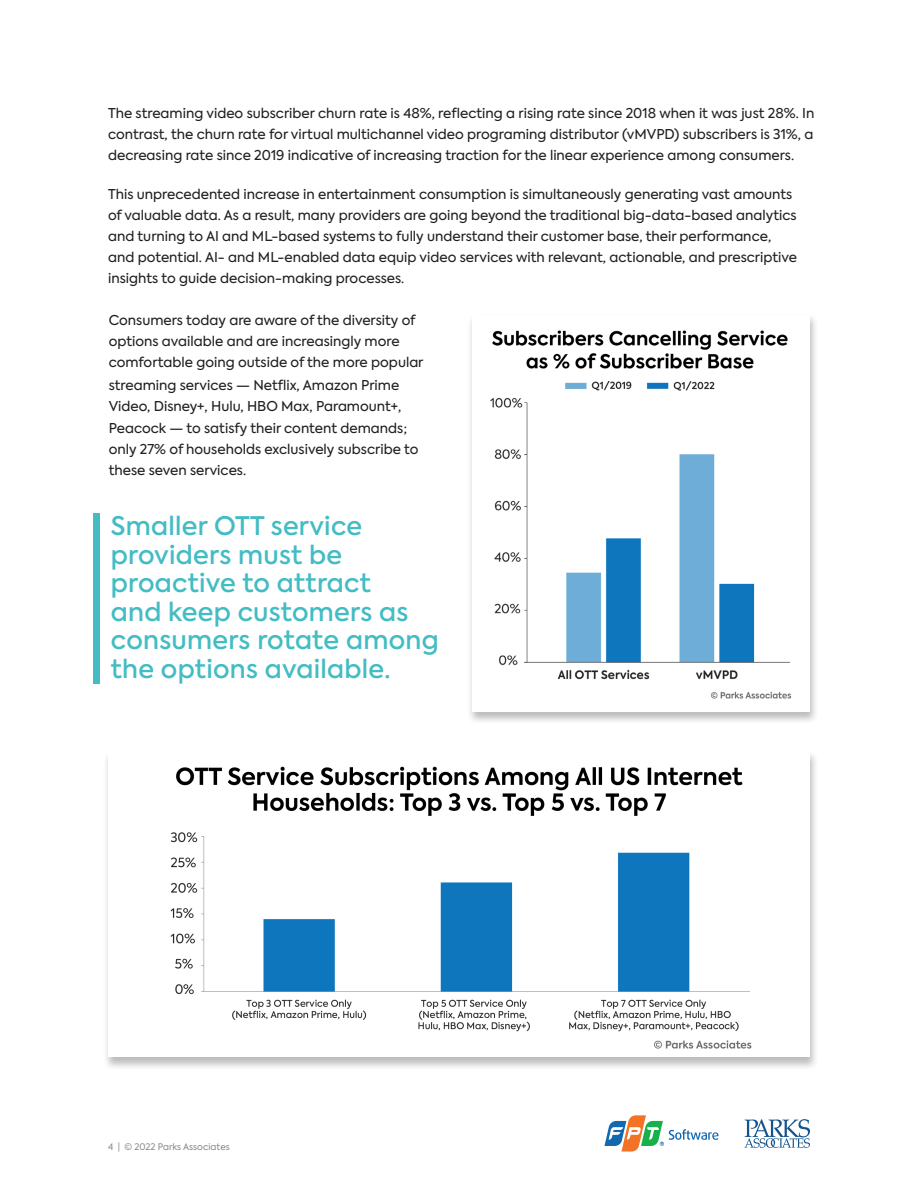
<style>
.page{position:relative;width:918px;height:1188px;background:#fff}
.page>*{position:absolute;margin:0;border:0;box-sizing:border-box;transform-origin:0 0}
.Call_Out_New{font:500 25.5px/28.5px "Axiforma";letter-spacing:.01em;color:#43bcc4}
.Body_Main{font:13.5px/21px "Axiforma";color:#231f20}
.t1{font:9px "Axiforma";color:#85888b}
</style>
<div class="page">
<svg style="left:604px;top:1115px;width:115px;height:37px"></svg>
<div style="left:467px;top:314px;width:352px;height:410px;background:#231f20;opacity:.3"></div>
<div style="left:472px;top:315px;width:338px;height:397px;background:#fff"></div>
<div style="left:103px;top:750px;width:716px;height:320px;background:#231f20;opacity:.3"></div>
<div style="left:108px;top:752px;width:702px;height:306px;background:#fff"></div>
<img style="left:490px;top:330px;width:302px;height:369px">
<img style="left:170px;top:766px;width:582px;height:283px">
<svg style="left:744px;top:1119px;width:66px;height:29px"></svg>
<div style="left:94px;top:513px;width:6px;height:171px;background:#43bcc4"></div>
<p class="Body_Main" style="left:108px;top:103px;width:708px;text-align:justify">The streaming video subscriber churn rate is 48%, reflecting a rising rate since 2018 when it was just 28%. In contrast, the churn rate for virtual multichannel video programing distributor (vMVPD) subscribers is 31%, a decreasing rate since 2019 indicative of increasing traction for the linear experience among consumers.</p>
<p class="Body_Main" style="left:108px;top:184px;width:690px">This unprecedented increase in entertainment consumption is simultaneously generating vast amounts of valuable data. As a result, many providers are going beyond the traditional big-data-based analytics and turning to AI and ML-based systems to fully understand their customer base, their performance, and potential. AI- and ML-enabled data equip video services with relevant, actionable, and prescriptive insights to guide decision-making processes.</p>
<p class="Body_Main" style="left:109px;top:310px;width:316px">Consumers today are aware of the diversity of options available and are increasingly more comfortable going outside of the more popular</p>
<p class="Body_Main" style="left:109px;top:375px;width:294px">streaming services — Netflix, Amazon Prime<br>Video, Disney+, Hulu, HBO Max, Paramount+,</p>
<p class="Body_Main" style="left:109px;top:418px;width:311px">Peacock — to satisfy their content demands; only 27% of households exclusively subscribe to these seven services.</p>
<p class="Call_Out_New" style="left:111px;top:512px;width:329px">Smaller OTT service providers must be proactive to attract<br>and keep customers as consumers rotate among the options available.</p>
<p class="t1" style="left:108px;top:1141px;width:123px">4 | © 2022 Parks Associates</p>
</div>
